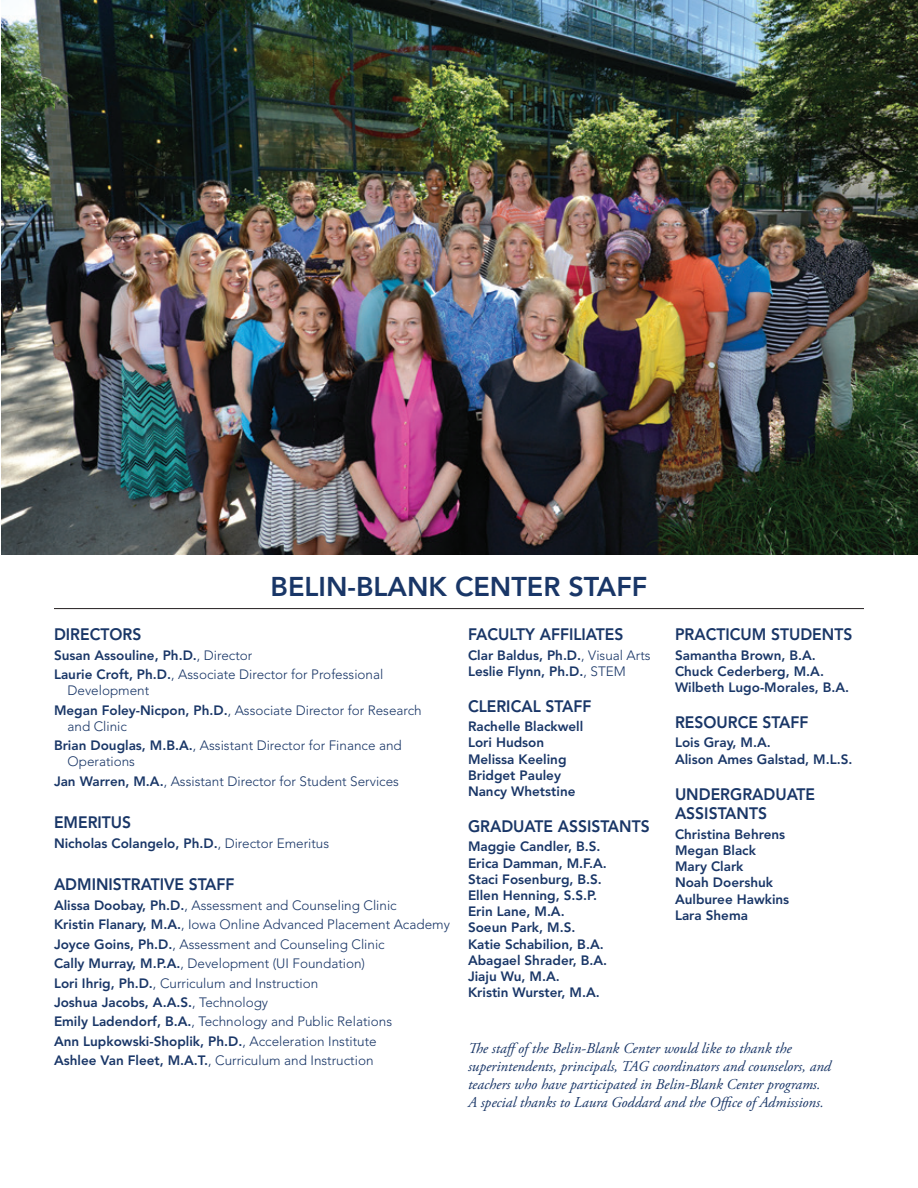
<style>
.page{position:relative;width:918px;height:1188px;background:#fff}
.page>*{position:absolute;margin:0;border:0;box-sizing:border-box;transform-origin:0 0}
.t1{font:800 27px "Avenir";color:#193667}
.t2{font:800 16.5px/19.8px "Avenir";color:#193667;scale:.95 1}
.t3{font:italic 15px/18px "Adobe Garamond Pro";color:#193667}
.t4{font:300 13.5px/19.5px "Avenir";color:#193667}
.t5{font:800 13.5px/16.2px "Avenir";color:#193667}
.s1{font-weight:300}
.s2{font-weight:800}
</style>
<div class="page">
<img style="left:1px;top:0;width:917px;height:555px">
<hr style="left:54px;top:608px;width:810px;height:1px;background:#231f20">
<h1 class="t1" style="left:271px;top:571px;width:378px">Belin-Blank Center Staff</h1>
<p class="t2" style="left:468px;top:625px;width:163px">Faculty Affiliates</p>
<p class="t5" style="left:468px;top:647px;width:184px">Clar Baldus, Ph.D.<span class="s1">, Visual Arts<br></span>Leslie Flynn, Ph.D.<span class="s1">, STEM</span></p>
<p class="t2" style="left:468px;top:696px;width:131px">Clerical Staff</p>
<p class="t5" style="left:468px;top:718px;width:117px">Rachelle Blackwell<br>Lori H udson<br>Melissa Keeling<br>Bridget Pauley<br>Nancy Whetstine</p>
<p class="t2" style="left:468px;top:816px;width:191px">Graduate Ass istants</p>
<p class="t5" style="left:468px;top:839px;width:141px">Maggie Candler, B.S.<br>Erica Damman, M .F.A.<br>Staci Fosenburg, B.S.<br>Ellen Henning, S.S.P.<br>Erin Lane, M .A.<br>Soeun Park, M .S.<br>Katie Schabilion, B.A.<br>Abagael Shrader, B.A.<br>Jiaju Wu, M .A.<br>Kristin Wurster, M .A.</p>
<p class="t2" style="left:54px;top:625px;width:91px">Directors</p>
<p class="t4" style="left:54px;top:645px;width:331px"><span class="s2">Susan Assouline, Ph.D.</span>, Director<br><span class="s2">Laurie Croft, Ph.D.</span>, Associate Director for Professional</p>
<p class="t4" style="left:54px;top:681px;width:369px;text-indent:14px">Development<br><span class="s2">Megan Foley-N icpon, Ph.D.</span>, Associate Director for Research</p>
<p class="t4" style="left:54px;top:716px;width:349px;text-indent:14px">and Clinic<br><span class="s2">Brian Douglas, M .B.A.</span>, Assistant Director for Finance and</p>
<p class="t4" style="left:54px;top:752px;width:347px;text-indent:14px">Operations<br><span class="s2">Jan Warren, M .A.</span>, Assistant Director for Student Services</p>
<p class="t2" style="left:54px;top:813px;width:81px">Emeritus</p>
<p class="t5" style="left:54px;top:835px;width:277px">Nicholas Colangelo, Ph.D.<span class="s1">, Director Emeritus</span></p>
<p class="t2" style="left:54px;top:875px;width:192px">Administrative Staff</p>
<p class="t4" style="left:54px;top:895px;width:397px"><span class="s2">Alissa Doobay, Ph.D.</span>, Assessment and Counseling Clinic<br><span class="s2">Kristin Flanary, M .A.</span>, Iowa Online Advanced Placement Academy <span class="s2">Joyce Goins, Ph.D.</span>, Assessment and Counseling Clinic<br><span class="s2">Cally M urray, M .P.A.</span>, Development (UI Foundation)<br><span class="s2">Lori Ihrig, Ph.D.</span>, Curriculum and Instruction<br><span class="s2">Joshua Jacobs, A.A.S.</span>, Technology<br><span class="s2">Emily Ladendorf, B.A.</span>, Technology and Public Relations<br><span class="s2">Ann Lupkowski-Shoplik, Ph.D.</span>, Acceleration Institute<br><span class="s2">Ashlee Van Fleet, M .A.T.</span>, Curriculum and Instruction</p>
<p class="t2" style="left:675px;top:625px;width:186px">Practicum Students</p>
<p class="t5" style="left:675px;top:647px;width:176px">Samantha Brown, B.A.<br>Chuck Cederberg, M .A.<br>Wilbeth Lugo-M orales, B.A.</p>
<p class="t2" style="left:675px;top:712px;width:142px">Reso urce Staff</p>
<p class="t5" style="left:675px;top:735px;width:179px">Lois Gray, M .A.<br>Alison Ames Galstad, M .L.S.</p>
<p class="t2" style="left:675px;top:784px;width:149px">Undergraduate<br>Ass istants</p>
<p class="t5" style="left:675px;top:826px;width:116px">Christina Behrens<br>Megan Black<br>Mary Clark<br>Noah Doershuk<br>Aulburee Hawkins<br>Lara Shema</p>
<p class="t3" style="left:468px;top:1040px;width:365px">The staffof the Belin-Blank Center would like to thank the superintendents, principals, TAG coordinators and counselors, and teachers who have participated in Belin-Blank Center programs.<br>A special thanks to Laura Goddard and the Office of Admissions.</p>
</div>
